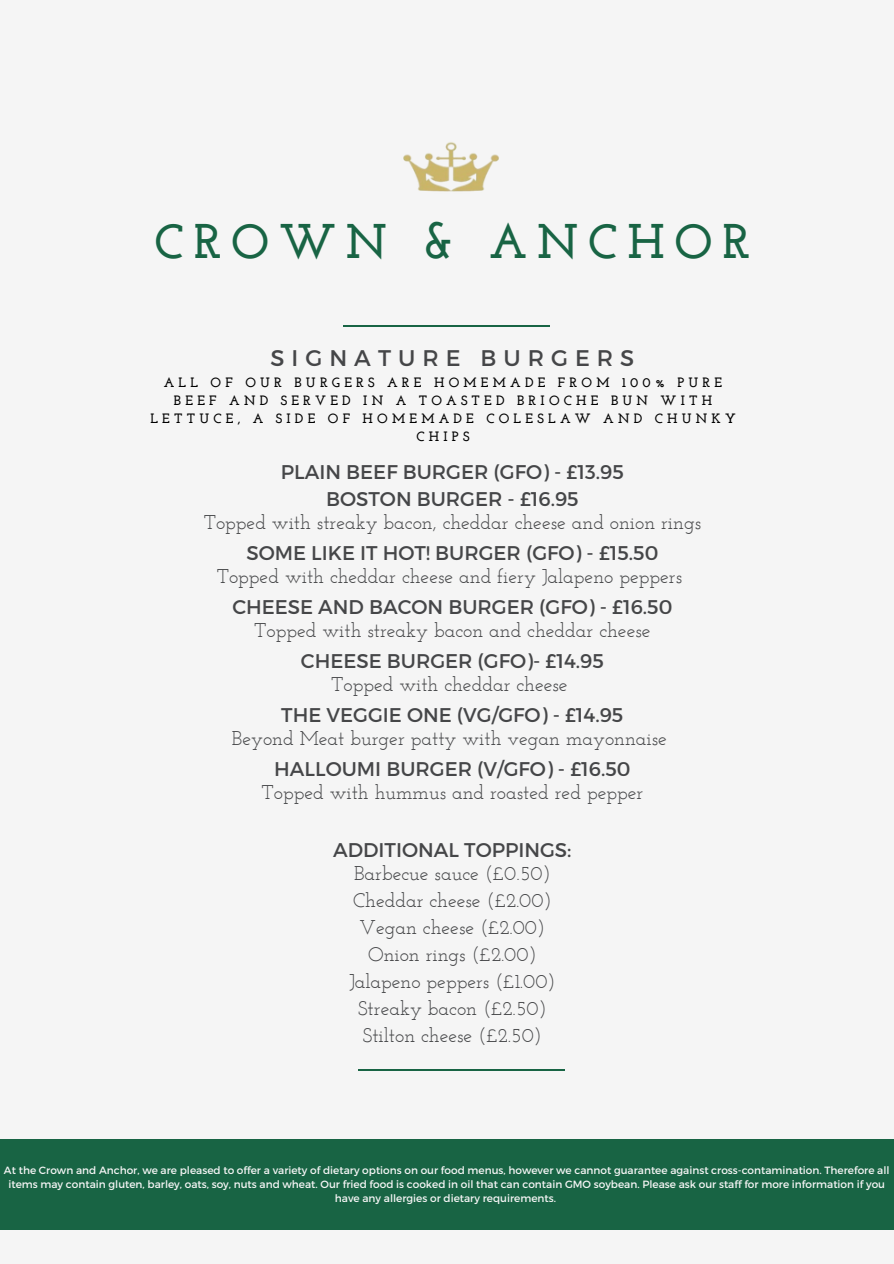
<style>
.page{position:relative;width:894px;height:1264px;background:#fff}
.page>*{position:absolute;margin:0;border:0;box-sizing:border-box;transform-origin:0 0}
.t1{font:700 48.45px "Josefin Slab";letter-spacing:.2em;color:#186444}
.t2{font:22.65px "Montserrat";letter-spacing:.31em;color:#454648}
.t3{font:19.8px/27px "Josefin Slab";color:#454648;text-align:center}
.t4{font:19.8px/27px "Montserrat";color:#454648;text-align:center}
.t5{font:700 13.5px/18px "Josefin Slab";letter-spacing:.31em;color:#000;text-align:center}
.t6{font:10.5px/14px "Montserrat";color:#f5f5f5;text-align:center}
.s1{font-family:"Montserrat"}
.s2{font-family:"Josefin Slab"}
</style>
<div class="page">
<div style="left:0;top:0;width:893px;height:1263px;background:#f5f5f5"></div>
<div style="left:0;top:1139px;width:893px;height:90px;background:#186444"></div>
<hr style="left:343px;top:325px;width:206px;height:1px;background:#186444">
<hr style="left:358px;top:1069px;width:206px;height:1px;background:#186444">
<img style="left:403px;top:142px;width:96px;height:50px">
<h2 class="t1" style="left:154px;top:222px;width:597px">CROWN &amp; ANCHOR</h2>
<p class="t2" style="left:270px;top:343px;width:365px">SIGNATURE BURGERS</p>
<h4 class="t5" style="left:150px;top:375px;width:586px">ALL OF OUR BURGERS ARE HOMEMADE FROM 100% PURE BEEF AND SERVED IN A TOASTED BRIOCHE BUN WITH LETTUCE, A SIDE OF HOMEMADE COLESLAW AND CHUNKY CHIPS</h4>
<p class="t4" style="left:281px;top:457px;width:344px">PLAIN BEEF BURGER (GFO) - £13.95<br>BOSTON BURGER - £16.95</p>
<p class="t3" style="left:204px;top:509px;width:498px;line-height:30.3px">Topped with streaky bacon, cheddar cheese and onion rings<br><span class="s1">SOME LIKE IT HOT! BURGER (GFO) - £15.50</span></p>
<p class="t3" style="left:217px;top:563px;width:466px;line-height:30.3px">Topped with cheddar cheese and fiery Jalapeno peppers<br><span class="s1">CHEESE AND BACON BURGER (GFO) - £16.50</span></p>
<p class="t3" style="left:254px;top:617px;width:398px;line-height:30.3px">Topped with streaky bacon and cheddar cheese<br><span class="s1">CHEESE BURGER (GFO)- £14.95</span></p>
<p class="t4" style="left:281px;top:668px;width:343px;line-height:30.3px"><span class="s2">Topped with cheddar cheese<br></span>THE VEGGIE ONE (VG/GFO) - £14.95</p>
<p class="t3" style="left:232px;top:725px;width:436px;line-height:30.3px">Beyond Meat burger patty with vegan mayonnaise<br><span class="s1">HALLOUMI BURGER (V/GFO) - £16.50</span></p>
<p class="t3" style="left:261px;top:780px;width:383px">Topped with hummus and roasted red pepper</p>
<h1 class="t3" style="left:333px;top:840px;width:240px;line-height:23.7px"><span class="s1">ADDITIONAL TOPPINGS:<br></span>Barbecue sauce (£0.50)</h1>
<h1 class="t3" style="left:349px;top:888px;width:208px">Cheddar cheese (£2.00)<br>Vegan cheese (£2.00)<br>Onion rings (£2.00)<br>Jalapeno peppers (£1.00)<br>Streaky bacon (£2.50)<br>Stilton cheese (£2.50)</h1>
<h3 class="t6" style="left:4px;top:1162px;width:886px">At the Crown and Anchor, we are pleased to offer a variety of dietary options on our food menus, however we cannot guarantee against cross-contamination. Therefore all items may contain gluten, barley, oats, soy, nuts and wheat. Our fried food is cooked in oil that can contain GMO soybean. Please ask our staff for more information if you have any allergies or dietary requirements.</h3>
</div>
